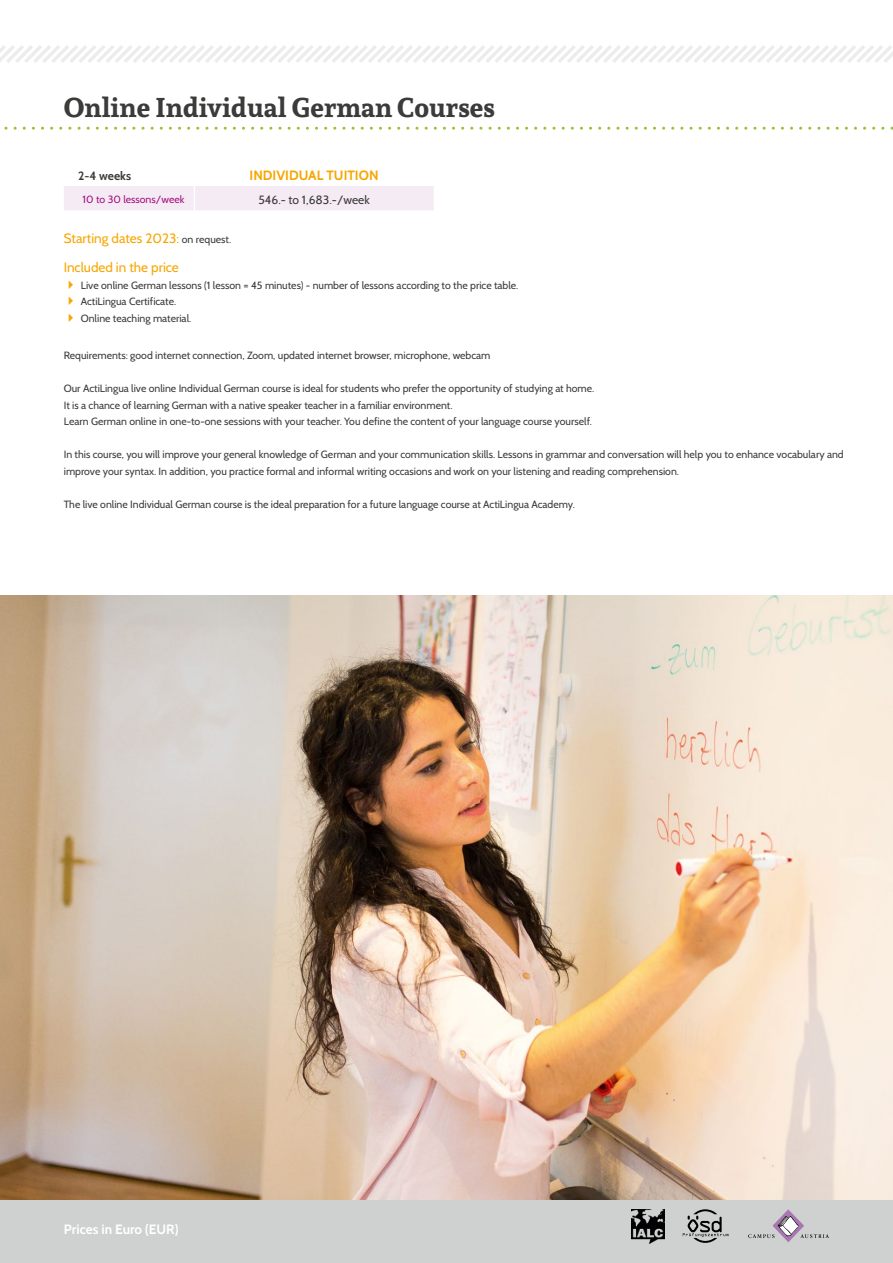
<style>
.page{position:relative;width:893px;height:1263px;background:#fff}
.page>*{position:absolute;margin:0;border:0;box-sizing:border-box;transform-origin:0 0}
.t1{font:700 27px "Andada";color:#3b3b3a}
.t2{font:13.5px "Cabin";color:#f7a600}
.t3{font:700 13.5px "Cabin";color:#fff}
.t4{font:700 13.5px "Cabin";color:#f7a600}
.t5{font:12px "Cabin";color:#3b3b3a}
.t6{font:700 12px "Cabin";color:#3b3b3a}
.t7{font:10.5px/16.5px "Cabin";color:#3b3b3a}
.t8{font:10.5px "Cabin";color:#a61380}
.s1{font-size:10.5px;color:#3b3b3a}
.s2{color:#f7a600}
</style>
<div class="page">
<svg style="left:4px;top:127px;width:889px;height:3px"></svg>
<svg style="left:0;top:45px;width:893px;height:18px"></svg>
<div style="left:0;top:1199px;width:893px;height:64px;background:#cfd0d0"></div>
<svg style="left:683px;top:1209px;width:46px;height:34px"></svg>
<svg style="left:748px;top:1209px;width:81px;height:33px"></svg>
<img style="left:632px;top:1209px;width:32px;height:34px">
<div style="left:64px;top:186px;width:370px;height:24px;background:#f5ebf5"></div>
<img style="left:0;top:595px;width:893px;height:604px">
<h1 class="t1" style="left:64px;top:89px;width:433px">Online Individual German Courses</h1>
<p class="t6" style="left:78px;top:169px;width:54px">2-4 weeks</p>
<p class="t4" style="left:250px;top:167px;width:131px">INDIVIDUAL TUITION</p>
<p class="t8" style="left:83px;top:193px;width:103px">10 to 30 lessons/week</p>
<p class="t5" style="left:258px;top:192px;width:113px">546.- to 1,683.-/week</p>
<p class="t2" style="left:64px;top:230px;width:169px">Starting dates 2023: <span class="s1">on request.</span></p>
<p class="t2" style="left:64px;top:259px;width:117px">Included in the price</p>
<p class="t7" style="left:64px;top:277px;width:456px"><span class="s2">✔</span> Live online German lessons (1 lesson = 45 minutes) - number of lessons according to the price table.</p>
<p class="t7" style="left:64px;top:293px;width:114px"><span class="s2">✔</span> ActiLingua Certificate.</p>
<p class="t7" style="left:64px;top:310px;width:129px"><span class="s2">✔</span> Online teaching material.</p>
<p class="t7" style="left:64px;top:347px;width:428px">Requirements: good internet connection, Zoom, updated internet browser, microphone, webcam</p>
<p class="t7" style="left:64px;top:380px;width:532px">Our ActiLingua live online Individual German course is ideal for students who prefer the oppor t unity of studying at home.<br>It is a chance of learning German with a native speaker teacher in a familiar environment.<br>Learn German online in one-to-one sessions with your teacher. You define the content of your language course yourself.</p>
<p class="t7" style="left:64px;top:446px;width:781px">In this course, you will improve your general knowledge of German and your communication skills. Lessons in grammar and conversation will help you to enhance vocabulary and improve your syntax. In addition, you practice formal and informal writing occasions and work on your listening and reading comprehension.</p>
<p class="t7" style="left:64px;top:496px;width:513px">The live online Individual German course is the ideal preparation for a future language course at ActiLingua Academy.</p>
<p class="t3" style="left:64px;top:1221px;width:116px">Prices in Euro (EUR)</p>
</div>
